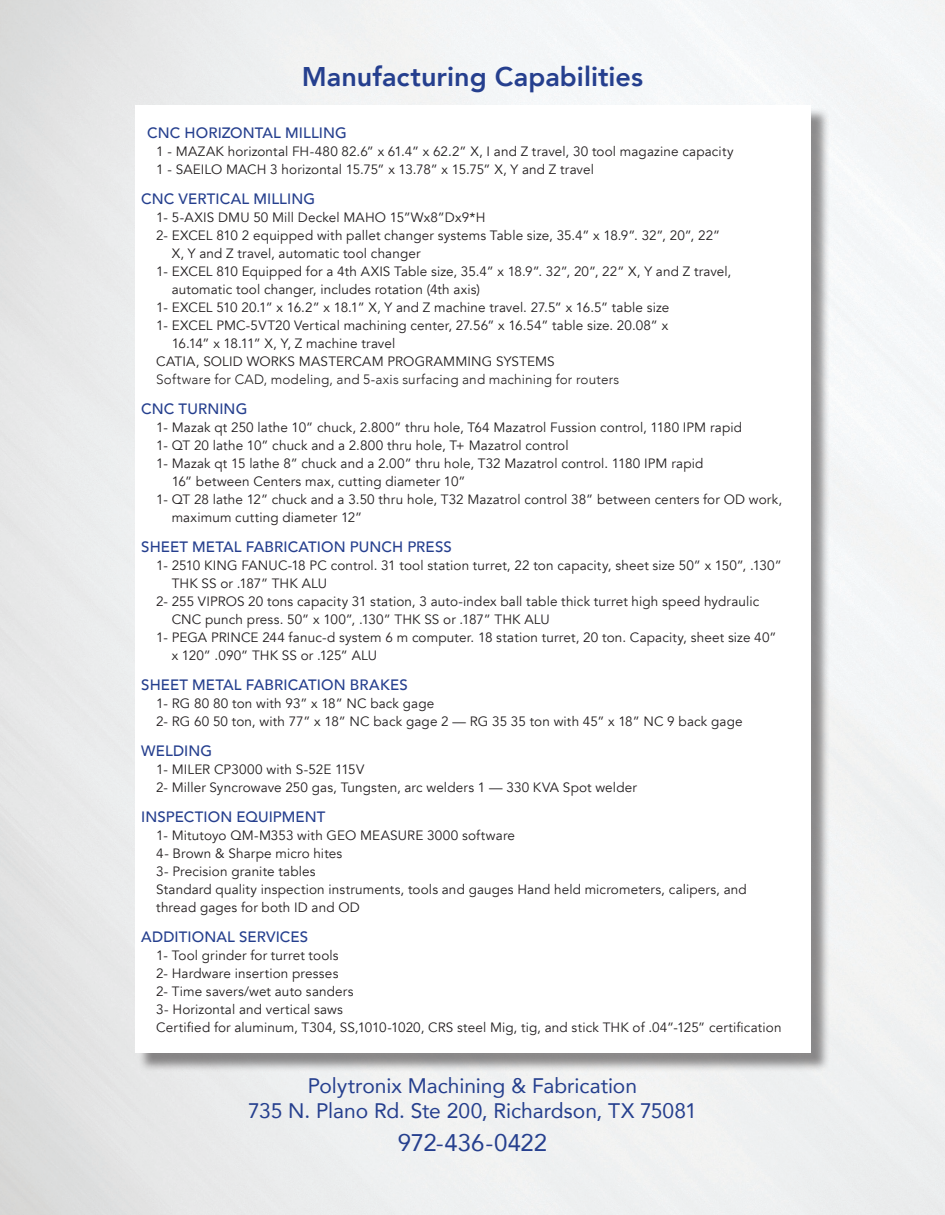
<style>
.page{position:relative;width:945px;height:1215px;background:#fff}
.page>*{position:absolute;margin:0;border:0;box-sizing:border-box;transform-origin:0 0}
.t1{font:800 27px "Avenir";color:#253f8e}
.t2{font:24px "Avenir";letter-spacing:-.005em;color:#253f8e}
.t3{font:21px/25.5px "Avenir";letter-spacing:-.005em;color:#253f8e;text-align:center}
.t4{font:500 15px "Avenir";letter-spacing:.005em;color:#253f8e}
.t5{font:13.5px/18px "Avenir";letter-spacing:.01em;color:#231f20}
.t6{font:300 13.5px "Avenir";letter-spacing:.015em;color:#231f20}
</style>
<div class="page">
<div style="left:138px;top:108px;width:692px;height:964px;background:#231f20;opacity:.5"></div>
<div style="left:135px;top:105px;width:676px;height:948px;background:#fff"></div>
<h1 class="t1" style="left:302px;top:55px;width:343px">Manufacturing Capabilities</h1>
<p class="t4" style="left:147px;top:120px;width:201px">CNC HORIZONTAL MILLING</p>
<p class="t5" style="left:156px;top:143px;width:579px">1 - MAZAK horizontal FH-480 82.6” x 61.4” x 62.2” X, I and Z travel, 30 tool magazine capacity<br>1 - SAEILO MACH 3 horizontal 15.75” x 13.78” x 15.75” X, Y and Z travel</p>
<p class="t4" style="left:141px;top:186px;width:175px">CNC VERTICAL MILLING</p>
<p class="t5" style="left:156px;top:209px;width:331px">1- 5-AXIS DMU 50 Mill Deckel MAHO 15”Wx8”Dx9*H</p>
<p class="t5" style="left:156px;top:227px;width:565px">2- EXCEL 810 2 equipped with pallet changer systems Table size, 35.4” x 18.9”. 32”, 20”, 22”</p>
<p class="t5" style="left:172px;top:245px;width:250px">X, Y and Z travel, automatic tool changer</p>
<p class="t5" style="left:156px;top:263px;width:577px">1- EXCEL 810 Equipped for a 4th AXIS Table size, 35.4” x 18.9”. 32”, 20”, 22” X, Y and Z travel,</p>
<p class="t5" style="left:172px;top:281px;width:310px">automatic tool changer, includes rotation (4th axis)</p>
<p class="t5" style="left:156px;top:299px;width:514px">1- EXCEL 510 20.1” x 16.2” x 18.1” X, Y and Z machine travel. 27.5” x 16.5” table size</p>
<p class="t5" style="left:156px;top:317px;width:513px">1- EXCEL PMC-5VT20 Vertical machining center, 27.56” x 16.54” table size. 20.08” x</p>
<p class="t5" style="left:172px;top:335px;width:225px">16.14” x 18.11” X, Y, Z machine travel</p>
<p class="t5" style="left:156px;top:353px;width:400px">CATIA, SOLID WORKS MASTERCAM PROGRAMMING SYSTEMS</p>
<p class="t6" style="left:156px;top:372px;width:465px">Software for CAD, modeling, and 5-axis surfacing and machining for routers</p>
<p class="t4" style="left:141px;top:396px;width:108px">CNC TURNING</p>
<p class="t5" style="left:156px;top:419px;width:587px">1- Mazak qt 250 lathe 10” chuck, 2.800” thru hole, T64 Mazatrol Fussion control, 1180 IPM rapid</p>
<p class="t5" style="left:156px;top:437px;width:414px">1- QT 20 lathe 10” chuck and a 2.800 thru hole, T+ Mazatrol control</p>
<p class="t5" style="left:156px;top:455px;width:549px">1- Mazak qt 15 lathe 8” chuck and a 2.00” thru hole, T32 Mazatrol control. 1180 IPM rapid</p>
<p class="t5" style="left:172px;top:473px;width:295px">16” between Centers max, cutting diameter 10”</p>
<p class="t5" style="left:156px;top:491px;width:627px">1- QT 28 lathe 12” chuck and a 3.50 thru hole, T32 Mazatrol control 38” between centers for OD work,</p>
<p class="t5" style="left:172px;top:509px;width:192px">maximum cutting diameter 12”</p>
<p class="t4" style="left:141px;top:534px;width:312px">SHEET METAL FABRICATION PUNCH PRESS</p>
<p class="t5" style="left:156px;top:557px;width:627px">1- 2510 KING FANUC-18 PC control. 31 tool station turret, 22 ton capacity, sheet size 50” x 150”, .130”</p>
<p class="t5" style="left:172px;top:575px;width:157px">THK SS or .187” THK ALU</p>
<p class="t5" style="left:156px;top:593px;width:604px">2- 255 VIPROS 20 tons capacity 31 station, 3 auto-index ball table thick turret high speed hydraulic</p>
<p class="t5" style="left:172px;top:611px;width:380px">CNC punch press. 50” x 100”, .130” THK SS or .187” THK ALU</p>
<p class="t5" style="left:156px;top:629px;width:622px">1- PEGA PRINCE 244 fanuc-d system 6 m computer. 18 station turret, 20 ton. Capacity, sheet size 40”</p>
<p class="t5" style="left:172px;top:647px;width:207px">x 120” .090” THK SS or .125” ALU</p>
<p class="t4" style="left:141px;top:672px;width:268px">SHEET METAL FABRICATION BRAKES</p>
<p class="t5" style="left:156px;top:695px;width:588px">1- RG 80 80 ton with 93” x 18” NC back gage<br>2- RG 60 50 ton, with 77” x 18” NC back gage 2 — RG 35 35 ton with 45” x 18” NC 9 back gage</p>
<p class="t4" style="left:141px;top:738px;width:72px">WELDING</p>
<p class="t5" style="left:156px;top:761px;width:482px">1- MILER CP3000 with S-52E 115V<br>2- Miller Syncrowave 250 gas, Tungsten, arc welders 1 — 330 KVA Spot welder</p>
<p class="t4" style="left:141px;top:804px;width:186px">INSPECTION EQUIPMENT</p>
<p class="t5" style="left:156px;top:827px;width:592px">1- Mitutoyo QM-M353 with GEO MEASURE 3000 software<br>4- Brown &amp; Sharpe micro hites<br>3- Precision granite tables<br>Standard quality inspection instruments, tools and gauges Hand held micrometers, calipers, and thread gages for both ID and OD</p>
<p class="t4" style="left:141px;top:924px;width:168px">ADDITIONAL SERVICES</p>
<p class="t5" style="left:156px;top:947px;width:627px">1- Tool grinder for turret tools<br>2- Hardware insertion presses<br>2- Time savers/wet auto sanders<br>3- Horizontal and vertical saws<br>Certified for aluminum, T304, SS,1010-1020, CRS steel Mig, tig, and stick THK of .04”-125” certification</p>
<h3 class="t3" style="left:248px;top:1072px;width:450px">Polytronix Machining &amp; Fabrication<br>735 N. Plano Rd. Ste 200, Richardson, TX 75081</h3>
<h2 class="t2" style="left:398px;top:1124px;width:151px">972-436-0422</h2>
</div>
